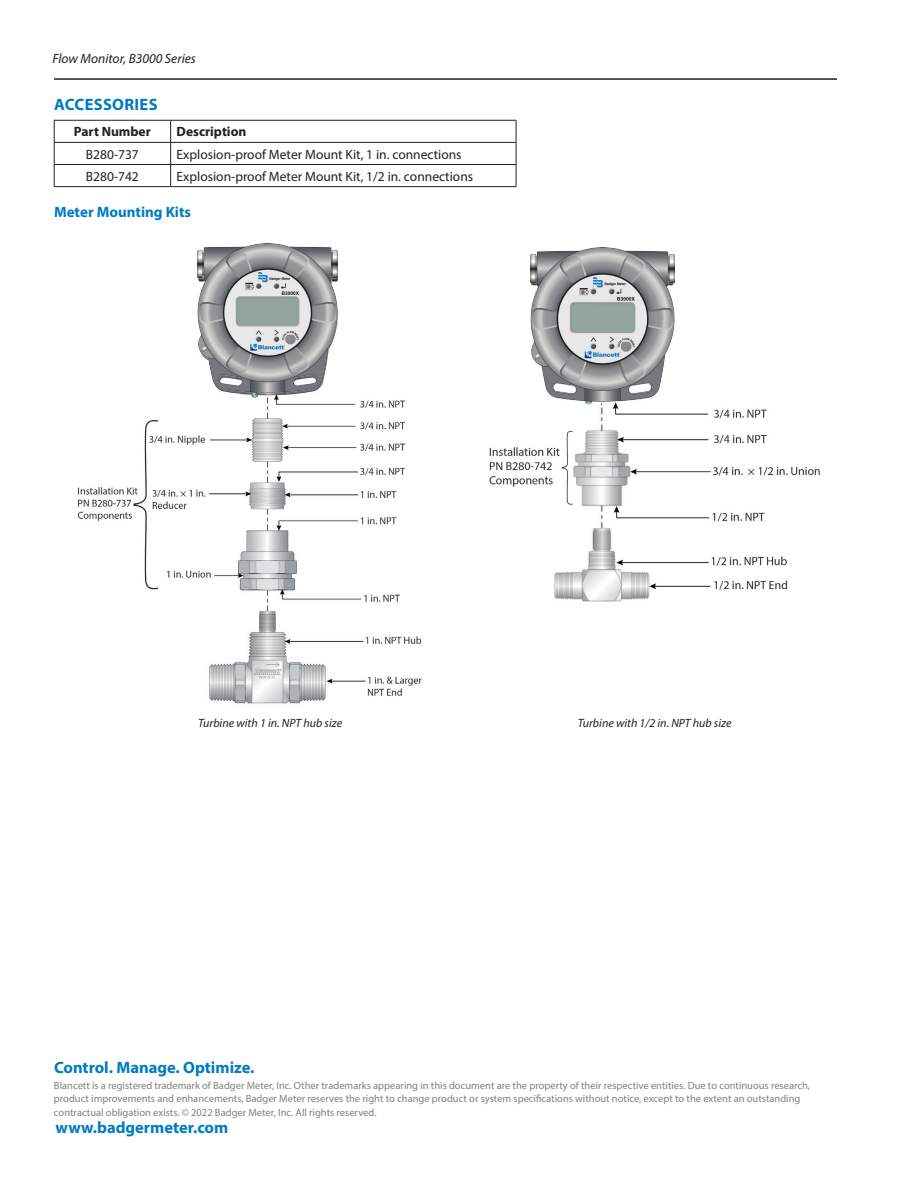
<style>
.page{position:relative;width:918px;height:1188px;background:#fff}
.page>*{position:absolute;margin:0;border:0;box-sizing:border-box;transform-origin:0 0}
.Heading_1{font:700 16.5px "Myriad Pro";color:#007ac2}
.Heading_1-2{font:700 16.5px "Myriad Pro";letter-spacing:.02em;color:#007ac2}
.Heading_2{font:700 15px "Myriad Pro";color:#007ac2}
.Body{font:13.5px "Myriad Pro";color:#231f20}
.t1{font:italic 13.5px "Myriad Pro";color:#231f20}
.Body-2{font:700 13.5px "Myriad Pro";color:#231f20}
.Body-3{font:italic 12px "Myriad Pro";color:#231f20}
.t2{font:10.5px/13.2px "Myriad Pro";color:#7f807f}
</style>
<div class="page">
<hr style="left:54px;top:78px;width:783px;height:2px;background:#231f20">
<hr style="left:54px;top:120px;width:117px;height:1px;background:#231f20">
<hr style="left:171px;top:120px;width:345px;height:1px;background:#231f20">
<hr style="left:54px;top:142px;width:117px;height:1px;background:#231f20">
<hr style="left:171px;top:142px;width:345px;height:1px;background:#231f20">
<hr style="left:54px;top:164px;width:117px;height:1px;background:#231f20">
<svg style="left:54px;top:120px;width:1px;height:66px"></svg>
<hr style="left:171px;top:164px;width:345px;height:1px;background:#231f20">
<svg style="left:170px;top:120px;width:1px;height:66px"></svg>
<svg style="left:516px;top:120px;width:1px;height:66px"></svg>
<hr style="left:54px;top:186px;width:117px;height:1px;background:#231f20">
<hr style="left:171px;top:186px;width:345px;height:1px;background:#231f20">
<img style="left:77px;top:250px;width:345px;height:454px">
<img style="left:198px;top:243px;width:139px;height:152px">
<img style="left:490px;top:247px;width:330px;height:354px">
<img style="left:531px;top:248px;width:143px;height:156px">
<p class="t1" style="left:52px;top:50px;width:145px">Flow Monitor, B3000 Series</p>
<p class="Heading_1-2" style="left:54px;top:93px;width:105px">ACCESSORIES</p>
<p class="Body-2" style="left:74px;top:123px;width:78px">Part Number</p>
<p class="Body-2" style="left:177px;top:123px;width:71px">Description</p>
<p class="Body" style="left:86px;top:146px;width:55px">B280-737</p>
<p class="Body" style="left:177px;top:146px;width:287px">Explosion-proof Meter Mount Kit, 1 in. connections</p>
<p class="Body" style="left:86px;top:168px;width:55px">B280-742</p>
<p class="Body" style="left:177px;top:168px;width:298px">Explosion-proof Meter Mount Kit, 1/2 in. connections</p>
<p class="Heading_2" style="left:54px;top:202px;width:139px">Meter Mounting Kits</p>
<p class="Body-3" style="left:198px;top:716px;width:145px">Turbine with 1 in. NPT hub size</p>
<p class="Body-3" style="left:578px;top:716px;width:155px">Turbine with 1/2 in. NPT hub size</p>
<h1 class="Heading_1" style="left:54px;top:1057px;width:202px">Control. Manage. Optimize.</h1>
<p class="t2" style="left:54px;top:1079px;width:758px">Blancett is a registered trademark of Badger Meter, Inc. Other trademarks appearing in this document are the property of their respective entities. Due to continuous research, product improvements and enhancements, Badger Meter reserves the right to change product or system specifications without notice, except to the extent an outstanding contractual obligation exists. © 2022 Badger Meter, Inc. All rights reserved.</p>
<h1 class="Heading_1" style="left:56px;top:1117px;width:174px">www.badgermeter.com</h1>
</div>
